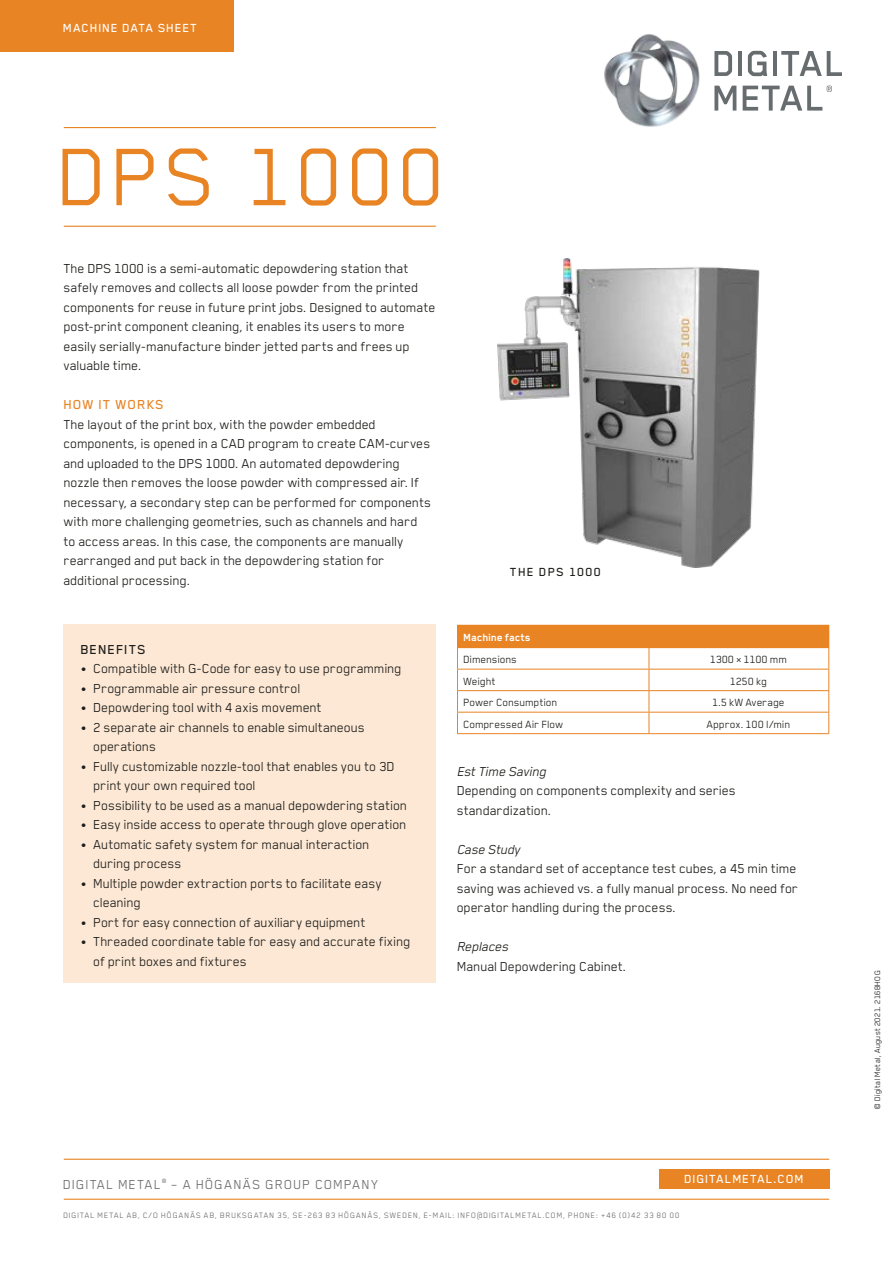
<style>
.page{position:relative;width:893px;height:1263px;background:#fff}
.page>*{position:absolute;margin:0;border:0;box-sizing:border-box;transform-origin:0 0}
.HEADING{font:93.9px "Blender";letter-spacing:.04em;color:#e88424}
.Body_text{font:15px/19.5px "Blender";letter-spacing:-.01em;color:#1d1d1b}
.DIGITALMETAL_COM{font:15px "Blender";letter-spacing:.06em;color:#706f6f}
.Body_text-2{font:italic 15px "Blender";letter-spacing:-.02em;color:#1d1d1b}
.Subheading{font:500 15px "Blender";letter-spacing:.065em;color:#e88424}
.Subheading-2{font:500 15px "Blender";letter-spacing:.06em;color:#1d1d1b}
.t1{font:500 13.5px "Blender";letter-spacing:.065em;color:#fff}
.t2{font:500 13.5px "Blender";letter-spacing:.1em;color:#1d1d1b}
.Tabell_text{font:12px "Blender";letter-spacing:-.005em;color:#1d1d1b}
.Tabell_rubbe{font:700 12px "Blender";color:#fff}
.Adress{font:9px "Blender";letter-spacing:.085em;color:#706f6f}
.Tryckkort{font:9px "Blender";letter-spacing:.01em;color:#1d1d1b}
</style>
<div class="page">
<img style="left:497px;top:258px;width:263px;height:310px">
<div style="left:0;top:0;width:234px;height:51px;background:#e88424"></div>
<svg style="left:714px;top:51px;width:18px;height:25px"></svg>
<hr style="left:738px;top:51px;width:4px;height:25px;background:#676c6e">
<svg style="left:748px;top:51px;width:19px;height:25px"></svg>
<hr style="left:773px;top:51px;width:4px;height:25px;background:#676c6e">
<svg style="left:781px;top:51px;width:61px;height:25px"></svg>
<svg style="left:714px;top:86px;width:22px;height:25px"></svg>
<svg style="left:743px;top:86px;width:89px;height:25px"></svg>
<img style="left:604px;top:34px;width:96px;height:93px">
<hr style="left:64px;top:127px;width:372px;height:1px;background:#e88424">
<hr style="left:64px;top:1159px;width:765px;height:1px;background:#e88424">
<hr style="left:64px;top:1198px;width:765px;height:2px;background:#e88424">
<div style="left:659px;top:1170px;width:170px;height:19px;background:#e88424"></div>
<div style="left:457px;top:625px;width:372px;height:23px;background:#e88424"></div>
<svg style="left:457px;top:648px;width:1px;height:85px"></svg>
<hr style="left:457px;top:669px;width:192px;height:1px;background:#e88424">
<hr style="left:649px;top:669px;width:180px;height:1px;background:#e88424">
<hr style="left:457px;top:690px;width:192px;height:1px;background:#e88424">
<hr style="left:649px;top:690px;width:180px;height:1px;background:#e88424">
<hr style="left:457px;top:712px;width:192px;height:1px;background:#e88424">
<hr style="left:649px;top:712px;width:180px;height:1px;background:#e88424">
<svg style="left:649px;top:648px;width:1px;height:85px"></svg>
<svg style="left:828px;top:648px;width:1px;height:85px"></svg>
<hr style="left:457px;top:733px;width:192px;height:1px;background:#e88424">
<hr style="left:649px;top:733px;width:180px;height:1px;background:#e88424">
<hr style="left:64px;top:226px;width:372px;height:1px;background:#e88424">
<div style="left:64px;top:625px;width:372px;height:358px;background:#fce8d4"></div>
<p class="t1" style="left:63px;top:21px;width:136px">MACHINE DATA SHEET</p>
<p class="HEADING" style="left:58px;top:126px;width:390px">DPS 1000</p>
<p class="Body_text" style="left:64px;top:258px;width:373px">The DPS 1000 is a semi-automatic depowdering station that safely removes and collects all loose powder from the printed components for reuse in future print jobs. Designed to automate post-print component cleaning, it enables its users to more easily serially-manufacture binder jetted parts and frees up valuable time.</p>
<p class="Subheading" style="left:64px;top:397px;width:102px">HOW IT WORKS</p>
<p class="Body_text" style="left:64px;top:414px;width:369px">The layout of the print box, with the powder embedded components, is opened in a CAD program to create CAM-curves and uploaded to the DPS 1000. An automated depowdering nozzle then removes the loose powder with compressed air. If necessary, a secondary step can be performed for components with more challenging geometries, such as channels and hard to access areas. In this case, the components are manually rearranged and put back in the depowdering station for additional processing.</p>
<p class="Subheading-2" style="left:81px;top:641px;width:67px">BENEFITS</p>
<p class="Body_text" style="left:81px;top:659px;width:323px">• Compatible with G-Code for easy to use programming</p>
<p class="Body_text" style="left:81px;top:678px;width:221px">• Programmable air pressure control</p>
<p class="Body_text" style="left:81px;top:698px;width:243px">• Depowdering tool with 4 axis movement</p>
<p class="Body_text" style="left:94px;top:717px;width:273px;text-indent:-13px">• 2 separate air channels to enable simultaneous operations</p>
<p class="Body_text" style="left:94px;top:756px;width:303px;text-indent:-13px">• Fully customizable nozzle-tool that enables you to 3D print your own required tool</p>
<p class="Body_text" style="left:81px;top:795px;width:328px">• Possibility to be used as a manual depowdering station</p>
<p class="Body_text" style="left:81px;top:815px;width:327px">• Easy inside access to operate through glove operation</p>
<p class="Body_text" style="left:94px;top:834px;width:278px;text-indent:-13px">• Automatic safety system for manual interaction during process</p>
<p class="Body_text" style="left:94px;top:873px;width:290px;text-indent:-13px">• Multiple powder extraction ports to facilitate easy cleaning</p>
<p class="Body_text" style="left:81px;top:912px;width:286px">• Port for easy connection of auxiliary equipment</p>
<p class="Body_text" style="left:94px;top:932px;width:319px;text-indent:-13px">• Threaded coordinate table for easy and accurate fixing of print boxes and fixtures</p>
<p class="t2" style="left:510px;top:565px;width:92px">THE DPS 1000</p>
<p class="Tabell_rubbe" style="left:463px;top:631px;width:69px">Machine facts</p>
<p class="Tabell_text" style="left:463px;top:653px;width:55px">Dimensions</p>
<p class="Tabell_text" style="left:710px;top:653px;width:79px">1300 × 1100 mm</p>
<p class="Tabell_text" style="left:463px;top:674px;width:34px">Weight</p>
<p class="Tabell_text" style="left:730px;top:674px;width:39px">1250 kg</p>
<p class="Tabell_text" style="left:463px;top:696px;width:96px">Power Consumption</p>
<p class="Tabell_text" style="left:712px;top:696px;width:74px">1.5 kW Average</p>
<p class="Tabell_text" style="left:463px;top:717px;width:102px">Compressed Air Flow</p>
<p class="Tabell_text" style="left:707px;top:717px;width:85px">Approx. 100 l/min</p>
<p class="Body_text-2" style="left:457px;top:763px;width:91px">Est Time Saving</p>
<p class="Body_text" style="left:457px;top:780px;width:281px">Depending on components complexity and series standardization.</p>
<p class="Body_text-2" style="left:457px;top:841px;width:65px">Case Study</p>
<p class="Body_text" style="left:457px;top:858px;width:343px;text-align:justify">For a standard set of acceptance test cubes, a 45 min time saving was achieved vs. a fully manual process. No need for operator handling during the process.</p>
<p class="Body_text-2" style="left:457px;top:938px;width:53px">Replaces</p>
<p class="Body_text" style="left:457px;top:956px;width:171px">Manual Depowdering Cabinet.</p>
<p class="DIGITALMETAL_COM" style="left:63px;top:1176px;width:317px">DIGITAL METAL <sup>®</sup> – A HÖGANÄS GROUP COMPANY</p>
<p class="t1" style="left:684px;top:1172px;width:121px">DIGITALMETAL.COM</p>
<p class="Adress" style="left:63px;top:1210px;width:618px">DIGITAL METAL AB, C/O HÖGANÄS AB, BRUKSGATAN 35, SE-263 83 HÖGANÄS, SWEDEN, E-MAIL: INFO@DIGITALMETAL.COM, PHONE: +46 (0)42 33 80 00</p>
<p class="Tryckkort" style="left:873px;top:1108px;width:140px;rotate:-90deg">© Digital Metal, August 2021. 2168HOG</p>
</div>
